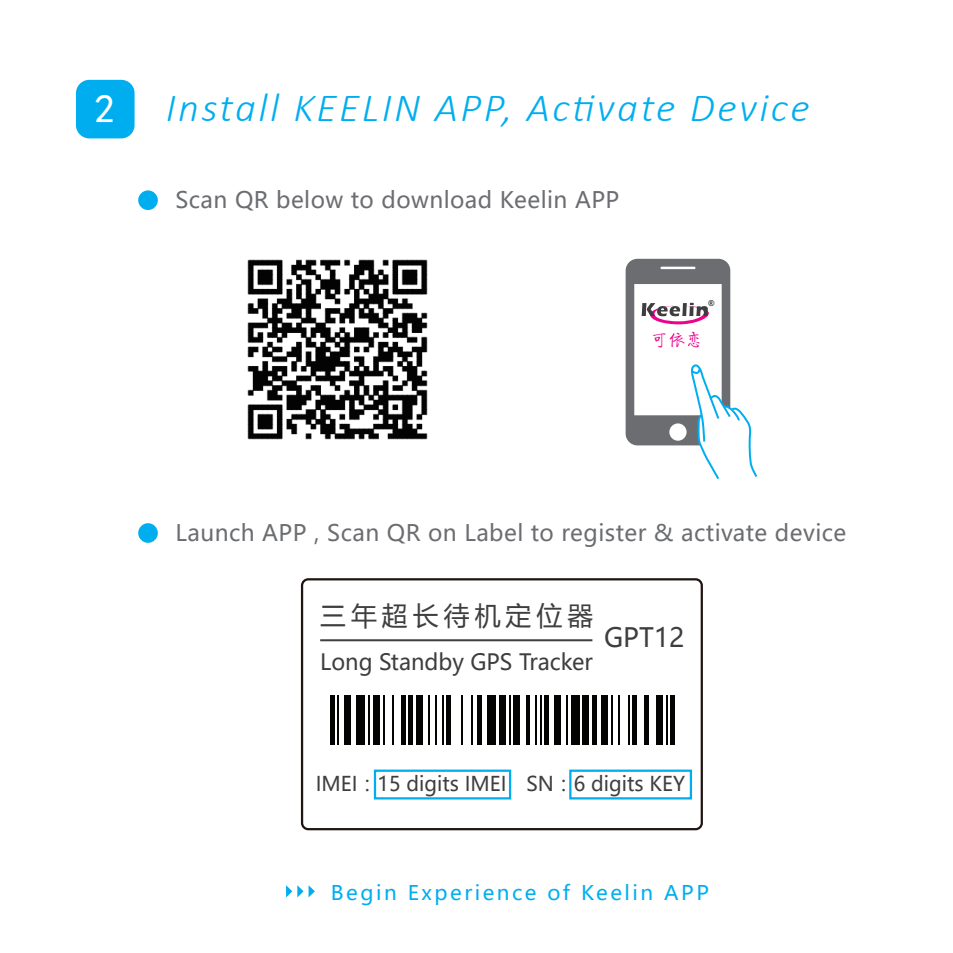
<style>
.page{position:relative;width:953px;height:953px;background:#fff}
.page>*{position:absolute;margin:0;border:0;box-sizing:border-box;transform-origin:0 0}
.t1{font:italic 300 40px "Calibri";letter-spacing:.06em;color:#00aeef}
.t2{font:40px "Sim Hei";color:#fff}
.t3{font:26.4px "Microsoft Ya Hei";letter-spacing:.2em;color:#3e3e3f}
.t4{font:22.4px "Microsoft Ya Hei";letter-spacing:.02em;color:#6c6d70}
.t5{font:22.4px "Microsoft Ya Hei";color:#3e3e3f}
.t6{font:20px "Microsoft Ya Hei";color:#3e3e3f}
.t7{font:20px "Microsoft Ya Hei";letter-spacing:.12em;color:#00aeef}
.t8{font:17.6px "J Qi Ti";color:#ed028c}
.t9{font:900 8px "Arial";color:#3e3e3f}
</style>
<div class="page">
<div style="left:78px;top:82px;width:54px;height:54px;background:#00aeef;border-radius:11px"></div>
<div style="left:76px;top:80px;width:58px;height:58px;border:4px solid #00aeef;border-radius:11px"></div>
<svg style="left:625px;top:259px;width:133px;height:221px"></svg>
<img style="left:247px;top:259px;width:181px;height:181px">
<div style="left:138px;top:190px;width:20px;height:20px;background:#00aeef;border-radius:50%"></div>
<div style="left:138px;top:523px;width:20px;height:20px;background:#00aeef;border-radius:50%"></div>
<svg style="left:286px;top:885px;width:29px;height:12px"></svg>
<hr style="left:330px;top:695px;width:4px;height:49px;background:#040503">
<hr style="left:337px;top:695px;width:2px;height:49px;background:#040503">
<div style="left:344px;top:695px;width:7px;height:49px;background:#040503"></div>
<div style="left:356px;top:695px;width:9px;height:49px;background:#040503"></div>
<hr style="left:368px;top:695px;width:2px;height:49px;background:#040503">
<div style="left:373px;top:695px;width:6px;height:49px;background:#040503"></div>
<hr style="left:382px;top:695px;width:2px;height:49px;background:#040503">
<hr style="left:392px;top:695px;width:2px;height:49px;background:#040503">
<div style="left:401px;top:695px;width:5px;height:49px;background:#040503"></div>
<div style="left:408px;top:695px;width:5px;height:49px;background:#040503"></div>
<div style="left:416px;top:695px;width:6px;height:49px;background:#040503"></div>
<hr style="left:428px;top:695px;width:1px;height:49px;background:#040503">
<hr style="left:435px;top:695px;width:2px;height:49px;background:#040503">
<hr style="left:442px;top:695px;width:2px;height:49px;background:#040503">
<hr style="left:447px;top:695px;width:4px;height:49px;background:#040503">
<hr style="left:461px;top:695px;width:2px;height:49px;background:#040503">
<hr style="left:470px;top:695px;width:2px;height:49px;background:#040503">
<hr style="left:478px;top:695px;width:4px;height:49px;background:#040503">
<div style="left:487px;top:695px;width:9px;height:49px;background:#040503"></div>
<div style="left:499px;top:695px;width:7px;height:49px;background:#040503"></div>
<hr style="left:508px;top:695px;width:2px;height:49px;background:#040503">
<div style="left:513px;top:695px;width:7px;height:49px;background:#040503"></div>
<svg style="left:526px;top:695px;width:3px;height:49px"></svg>
<hr style="left:535px;top:695px;width:1px;height:49px;background:#040503">
<hr style="left:539px;top:695px;width:2px;height:49px;background:#040503">
<hr style="left:544px;top:695px;width:4px;height:49px;background:#040503">
<div style="left:554px;top:695px;width:6px;height:49px;background:#040503"></div>
<hr style="left:566px;top:695px;width:1px;height:49px;background:#040503">
<div style="left:570px;top:695px;width:9px;height:49px;background:#040503"></div>
<div style="left:582px;top:695px;width:7px;height:49px;background:#040503"></div>
<hr style="left:592px;top:695px;width:4px;height:49px;background:#040503">
<div style="left:601px;top:695px;width:7px;height:49px;background:#040503"></div>
<hr style="left:611px;top:695px;width:2px;height:49px;background:#040503">
<hr style="left:618px;top:695px;width:2px;height:49px;background:#040503">
<hr style="left:628px;top:695px;width:1px;height:49px;background:#040503">
<hr style="left:632px;top:695px;width:4px;height:49px;background:#040503">
<hr style="left:644px;top:695px;width:4px;height:49px;background:#040503">
<div style="left:656px;top:695px;width:7px;height:49px;background:#040503"></div>
<hr style="left:666px;top:695px;width:1px;height:49px;background:#040503">
<div style="left:670px;top:695px;width:5px;height:49px;background:#040503"></div>
<div style="left:301px;top:578px;width:402px;height:252px;border:2px solid #1f1512;border-radius:6px"></div>
<div style="left:374px;top:769px;width:137px;height:30px;border:2px solid #00aeef"></div>
<div style="left:569px;top:769px;width:123px;height:30px;border:2px solid #00aeef"></div>
<hr style="left:320px;top:639px;width:272px;height:2px;background:#3e3e3f">
<h1 class="t2" style="left:95px;top:89px;width:22px">2</h1>
<h1 class="t1" style="left:166px;top:83px;width:645px">Install KEELIN APP, Activate Device</h1>
<p class="t4" style="left:175px;top:185px;width:445px">Scan QR below to download Keelin APP</p>
<p class="t9" style="left:708px;top:297px;width:8px">®</p>
<p class="t8" style="left:650px;top:331px;width:54px">可依恋</p>
<p class="t4" style="left:175px;top:517px;width:672px">Launch APP , Scan QR on Label to register &amp; activate device</p>
<p class="t3" style="left:320px;top:597px;width:274px">三年超长待机定位器</p>
<p class="t5" style="left:320px;top:646px;width:274px">Long Standby GPS Tracker</p>
<p class="t3" style="left:604px;top:619px;width:82px">GPT12</p>
<p class="t6" style="left:316px;top:769px;width:371px">IMEI：15 digits IMEI SN：6 digits KEY</p>
<p class="t7" style="left:331px;top:878px;width:379px">Begin Experience of Keelin APP</p>
</div>
